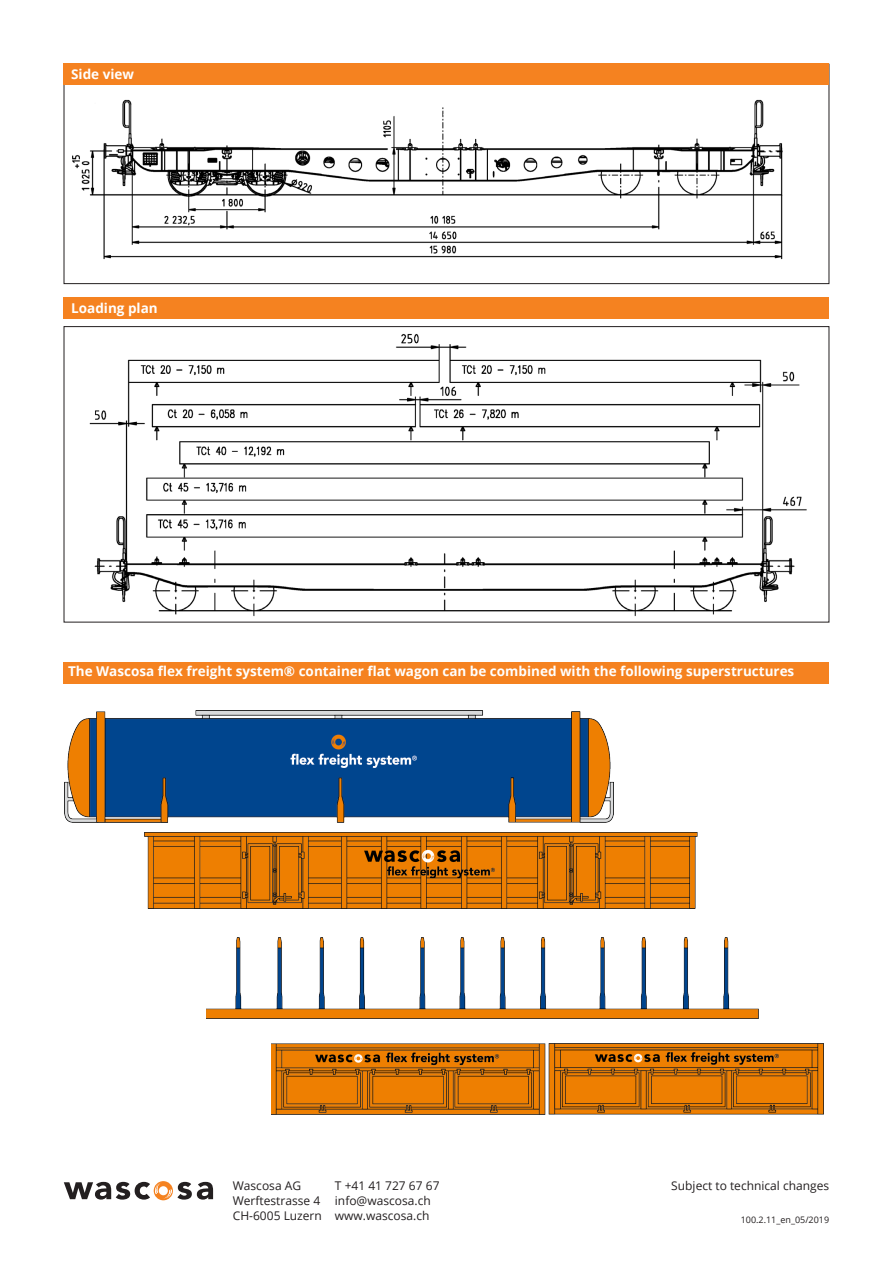
<style>
.page{position:relative;width:893px;height:1263px;background:#fff}
.page>*{position:absolute;margin:0;border:0;box-sizing:border-box;transform-origin:0 0}
.t1{font:700 13.5px "Open Sans";color:#fff}
.t2{font:12px "Open Sans";color:#231f20}
.t3{font:9px "Open Sans";color:#231f20}
</style>
<div class="page">
<svg style="left:64px;top:1181px;width:149px;height:19px"></svg>
<img style="left:72px;top:99px;width:711px;height:161px">
<div style="left:64px;top:64px;width:765px;height:21px;background:#f58220"></div>
<img style="left:89px;top:333px;width:718px;height:284px">
<div style="left:64px;top:298px;width:765px;height:21px;background:#f58220"></div>
<div style="left:64px;top:662px;width:765px;height:22px;background:#f58220"></div>
<img style="left:207px;top:938px;width:552px;height:80px">
<img style="left:145px;top:833px;width:552px;height:76px">
<img style="left:64px;top:711px;width:549px;height:111px">
<img style="left:272px;top:1043px;width:551px;height:71px">
<p class="t1" style="left:71px;top:65px;width:64px">Side view</p>
<p class="t1" style="left:71px;top:299px;width:88px">Loading plan</p>
<p class="t1" style="left:68px;top:662px;width:728px">The Wascosa flex freight system® container flat wagon can be combined with the following superstructures</p>
<p class="t2" style="left:233px;top:1178px;width:70px">Wascosa AG</p>
<p class="t2" style="left:233px;top:1193px;width:89px">Werftestrasse 4</p>
<p class="t2" style="left:233px;top:1208px;width:91px">CH-6005 Luzern</p>
<p class="t2" style="left:335px;top:1178px;width:106px">T +41 41 727 67 67</p>
<p class="t2" style="left:335px;top:1193px;width:97px">info@wascosa.ch</p>
<p class="t2" style="left:335px;top:1208px;width:96px">www.wascosa.ch</p>
<p class="t2" style="left:671px;top:1178px;width:159px">Subject to technical changes</p>
<p class="t3" style="left:741px;top:1213px;width:90px">100.2.11_en_05/2019</p>
</div>
